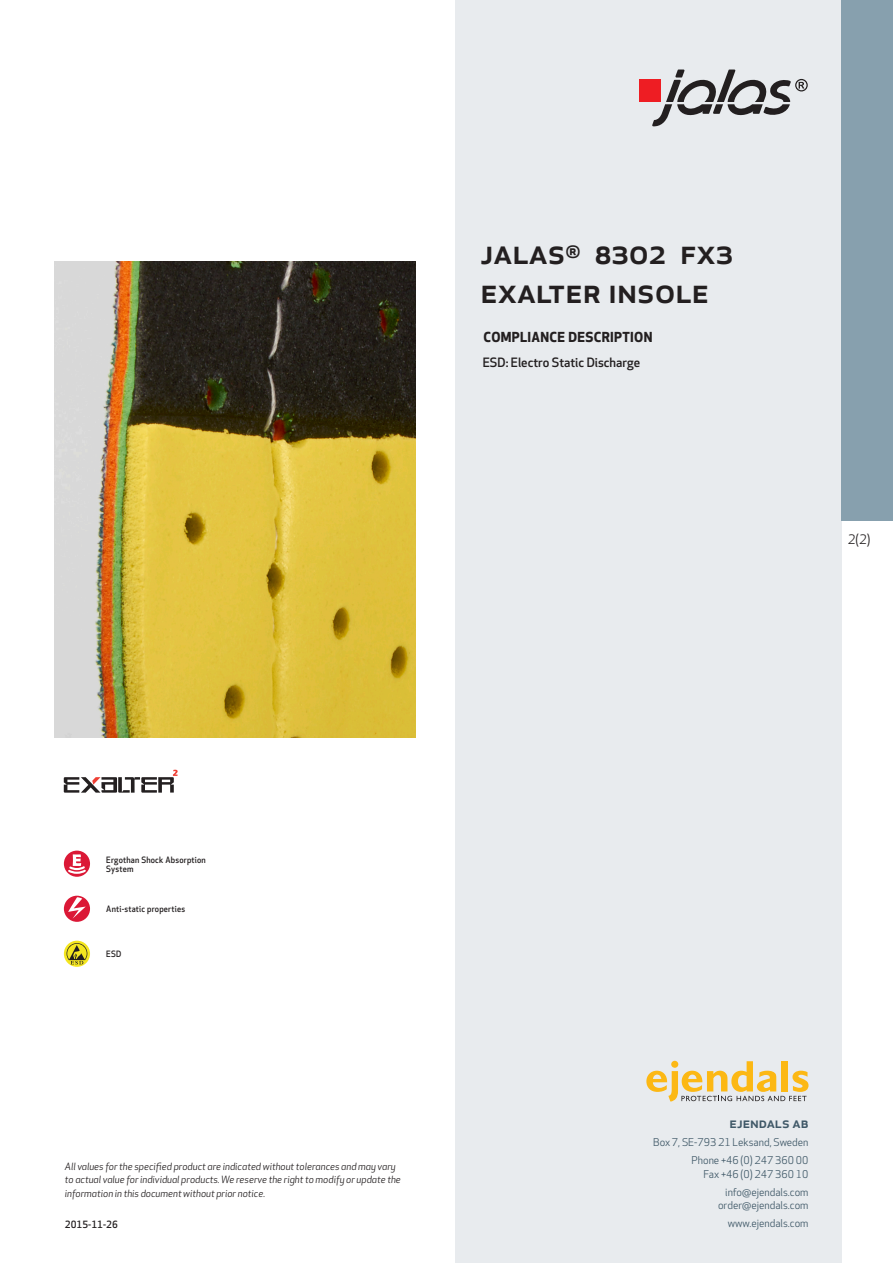
<style>
.page{position:relative;width:893px;height:1263px;background:#fff}
.page>*{position:absolute;margin:0;border:0;box-sizing:border-box;transform-origin:0 0}
.prodname{font:500 34.5px/39px "Apex New";color:#231f20}
.t1{font:500 15px "Apex New";color:#405968}
.Funktion_body{font:700 13.5px "Apex New";letter-spacing:.025em;color:#231f20}
.t2{font:12.75px "Apex New";color:#231f20}
.Funktion_body-2{font:500 12.6px "Apex New";color:#231f20}
.t3{font:10.5px/18px "Apex New";color:#405968;text-align:right}
.t4{font:italic 9.75px/13.5px "Apex New";color:#231f20}
.t5{font:500 9.75px "Apex New";color:#231f20}
.Artikel{font:500 8.55px/9px "Apex New";letter-spacing:.025em;color:#231f20;scale:.95 1}
</style>
<div class="page">
<div style="left:455px;top:0;width:387px;height:1263px;background:#e8ebee"></div>
<svg style="left:646px;top:1061px;width:162px;height:40px"></svg>
<div style="left:842px;top:0;width:51px;height:520px;background:#87a0ae"></div>
<img style="left:54px;top:261px;width:361px;height:477px">
<div style="left:639px;top:80px;width:22px;height:22px;background:#ee1d23"></div>
<svg style="left:652px;top:70px;width:156px;height:56px"></svg>
<svg style="left:64px;top:770px;width:114px;height:23px"></svg>
<div style="left:64px;top:896px;width:26px;height:26px;background:#db1836;border-radius:50%"></div>
<svg style="left:68px;top:897px;width:18px;height:22px"></svg>
<svg style="left:64px;top:941px;width:26px;height:26px"></svg>
<svg style="left:67px;top:943px;width:20px;height:21px"></svg>
<div style="left:64px;top:851px;width:26px;height:26px;background:#db1836;border-radius:50%"></div>
<svg style="left:66px;top:854px;width:22px;height:21px"></svg>
<p class="prodname" style="left:480px;top:231px;width:254px">JALAS<sup>®</sup> 8302 FX3<br>EXALTER INSOLE</p>
<p class="Funktion_body" style="left:483px;top:327px;width:170px">COMPLIANCE DESCRIPTION</p>
<p class="Funktion_body-2" style="left:483px;top:354px;width:159px">ESD: Electro Static Discharge</p>
<h3 class="t2" style="left:848px;top:531px;width:24px">2(2)</h3>
<p class="Artikel" style="left:106px;top:855px;width:106px">Ergothan Shock Absorption<br>System</p>
<p class="Artikel" style="left:106px;top:904px;width:84px">Anti-static properties</p>
<p class="Artikel" style="left:106px;top:949px;width:17px">ESD</p>
<p class="t4" style="left:65px;top:1159px;width:337px">All values for the specified product are indicated without tolerances and may vary to actual value for individual products. We reserve the right to modify or update the information in this document without prior notice.</p>
<p class="t5" style="left:65px;top:1218px;width:54px">2015-11-26</p>
<h2 class="t1" style="left:729px;top:1113px;width:80px">ejendals ab</h2>
<p class="t3" style="left:653px;top:1133px;width:157px">Box 7, SE-793 21 Leksand, Sweden<br>Phone +46 (0) 247 360 00</p>
<p class="t3" style="left:703px;top:1165px;width:107px">Fax +46 (0) 247 360 10 info@ejendals.com</p>
<p class="t3" style="left:718px;top:1196px;width:92px">order@ejendals.com</p>
<p class="t3" style="left:728px;top:1215px;width:82px">www.ejendals.com</p>
</div>
